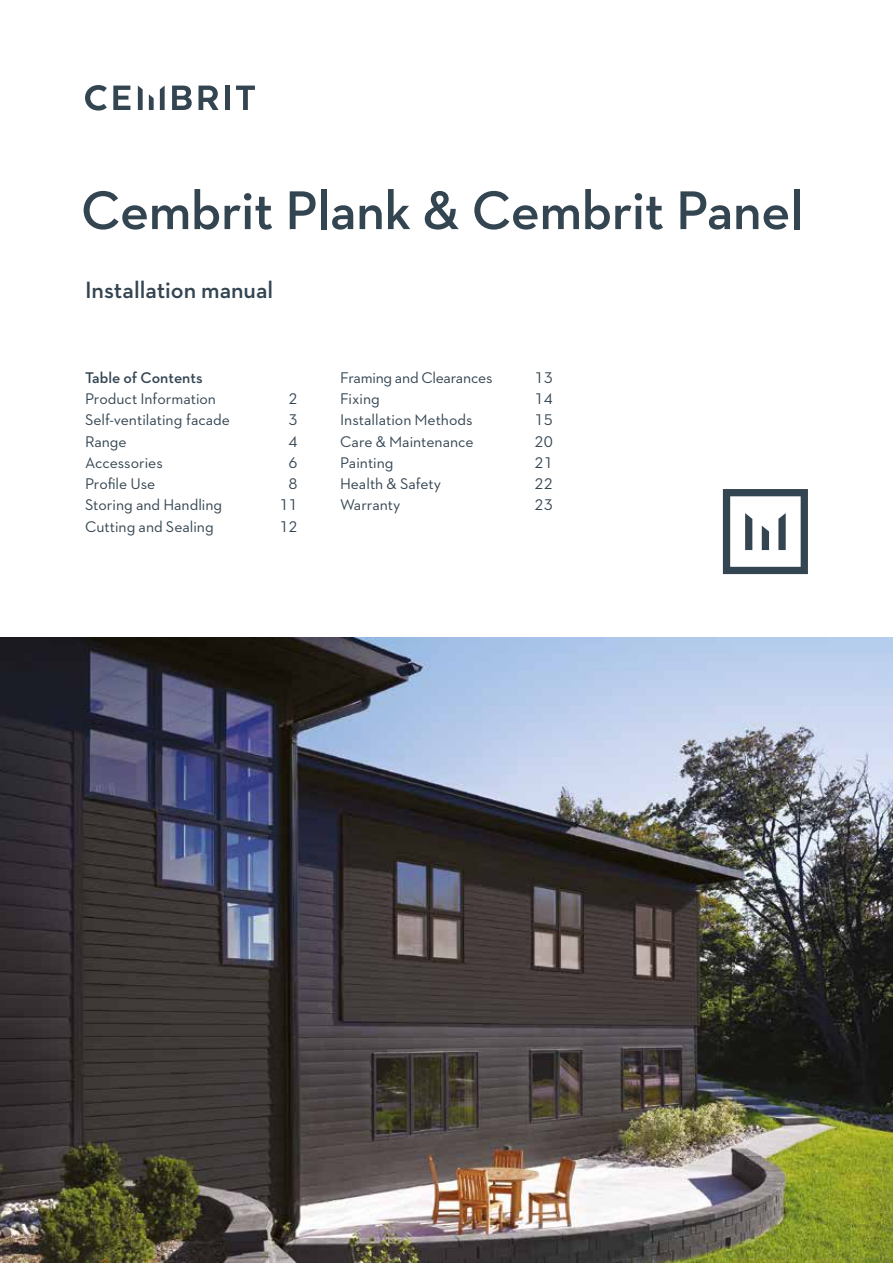
<style>
.page{position:relative;width:893px;height:1263px;background:#fff}
.page>*{position:absolute;margin:0;border:0;box-sizing:border-box;transform-origin:0 0}
.t1{font:600 55.5px "Neutraface 2 Text";letter-spacing:-.01em;color:#344552}
.t2{font:600 24px "Neutraface 2 Text";color:#344552}
.t3{font:15.75px "Neutraface 2 Text";color:#344552}
.t4{font:600 15.75px "Neutraface 2 Text";color:#344552}
</style>
<div class="page">
<svg style="left:85px;top:85px;width:22px;height:26px"></svg>
<svg style="left:113px;top:86px;width:17px;height:24px"></svg>
<svg style="left:172px;top:86px;width:20px;height:24px"></svg>
<svg style="left:199px;top:86px;width:20px;height:24px"></svg>
<div style="left:225px;top:86px;width:5px;height:24px;background:#344552"></div>
<svg style="left:236px;top:86px;width:19px;height:24px"></svg>
<svg style="left:138px;top:86px;width:5px;height:24px"></svg>
<svg style="left:149px;top:94px;width:5px;height:16px"></svg>
<svg style="left:160px;top:86px;width:5px;height:24px"></svg>
<svg style="left:723px;top:489px;width:85px;height:85px"></svg>
<img style="left:0;top:638px;width:893px;height:625px">
<h1 class="t1" style="left:81px;top:175px;width:724px">Cembrit Plank &amp; Cembrit Panel</h1>
<h2 class="t2" style="left:85px;top:274px;width:190px">Installation manual</h2>
<p class="t4" style="left:85px;top:367px;width:119px">Table of Contents</p>
<p class="t3" style="left:85px;top:389px;width:133px">Product Information</p>
<p class="t3" style="left:288px;top:389px;width:11px">2</p>
<p class="t3" style="left:85px;top:410px;width:146px">Self-ventilating facade</p>
<p class="t3" style="left:288px;top:410px;width:11px">3</p>
<p class="t3" style="left:85px;top:431px;width:43px">Range</p>
<p class="t3" style="left:288px;top:431px;width:11px">4</p>
<p class="t3" style="left:85px;top:453px;width:79px">Accessories</p>
<p class="t3" style="left:288px;top:453px;width:11px">6</p>
<p class="t3" style="left:85px;top:474px;width:72px">Profile Use</p>
<p class="t3" style="left:288px;top:474px;width:11px">8</p>
<p class="t3" style="left:85px;top:495px;width:139px">Storing and Handling</p>
<p class="t3" style="left:279px;top:495px;width:20px">11</p>
<p class="t3" style="left:85px;top:516px;width:130px">Cutting and Sealing</p>
<p class="t3" style="left:279px;top:516px;width:20px">12</p>
<p class="t3" style="left:340px;top:368px;width:154px">Framing and Clearances</p>
<p class="t3" style="left:534px;top:368px;width:20px">13</p>
<p class="t3" style="left:340px;top:389px;width:41px">Fixing</p>
<p class="t3" style="left:534px;top:389px;width:20px">14</p>
<p class="t3" style="left:340px;top:410px;width:134px">Installation Methods</p>
<p class="t3" style="left:534px;top:410px;width:20px">15</p>
<p class="t3" style="left:340px;top:431px;width:135px">Care &amp; Maintenance</p>
<p class="t3" style="left:534px;top:431px;width:20px">20</p>
<p class="t3" style="left:340px;top:453px;width:55px">Painting</p>
<p class="t3" style="left:534px;top:453px;width:20px">21</p>
<p class="t3" style="left:340px;top:474px;width:102px">Health &amp; Safety</p>
<p class="t3" style="left:534px;top:474px;width:20px">22</p>
<p class="t3" style="left:340px;top:495px;width:62px">Warranty</p>
<p class="t3" style="left:534px;top:495px;width:20px">23</p>
</div>
